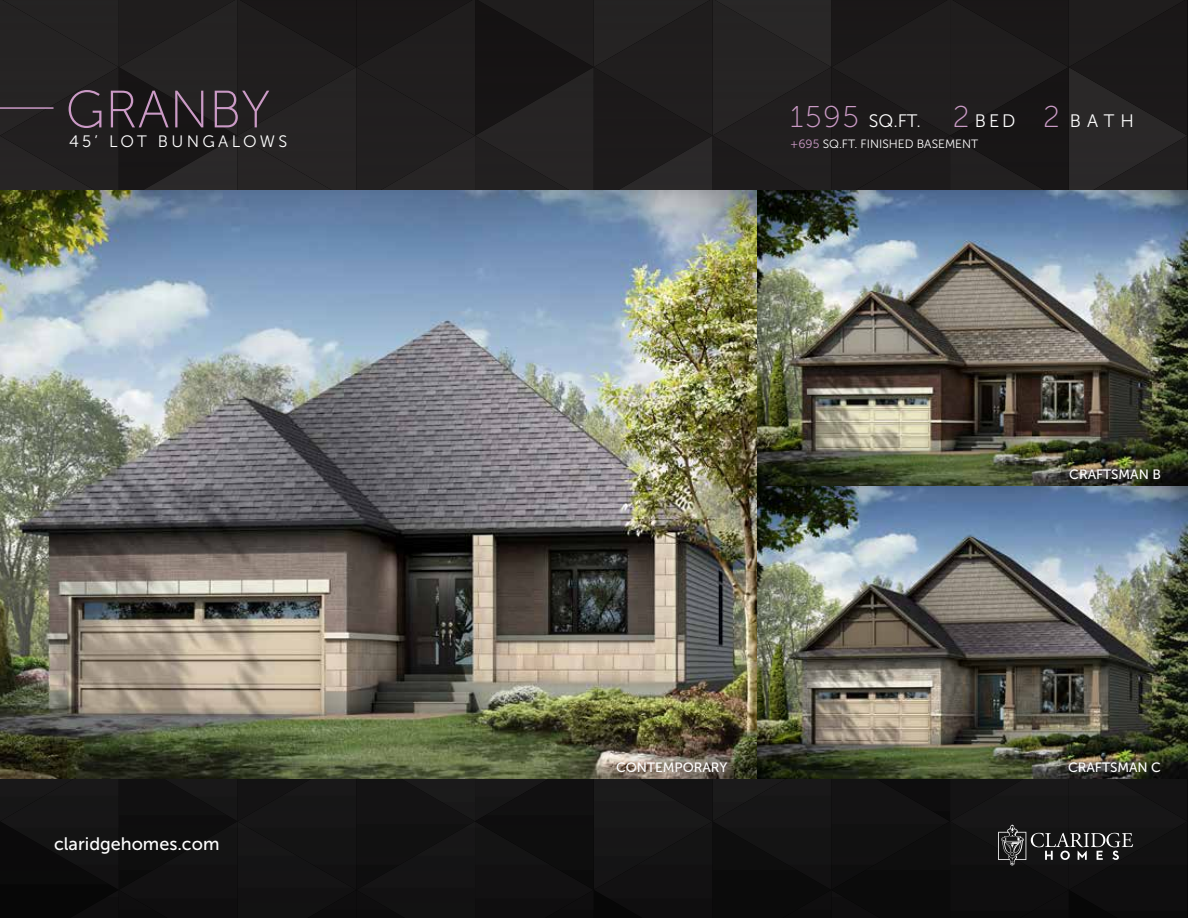
<style>
.page{position:relative;width:1188px;height:918px;background:#fff}
.page>*{position:absolute;margin:0;border:0;box-sizing:border-box;transform-origin:0 0}
.t1{font:52.5px "Museo Sans 100";color:#cb9ac6}
.t2{font:18px "Museo Sans 300";letter-spacing:.165em;color:#fff}
.t3{font:18px "Museo Sans 500";color:#fff}
.t4{font:16.5px "Museo Sans 300";letter-spacing:.2em;color:#fff}
.t5{font:13.5px "Museo Sans 500";color:#fff}
.t6{font:12px "Museo Sans 300";color:#fff}
.s1{font-family:"Museo Sans 100";font-size:30px;color:#cb9ac6}
.s2{color:#cb9ac6}
</style>
<div class="page">
<img style="left:119px;top:0;width:1069px;height:918px">
<div style="left:783px;top:890px;width:97px;height:28px;background:#0b0b0b"></div>
<img style="left:715px;top:0;width:233px;height:67px">
<div style="left:545px;top:890px;width:97px;height:28px;background:#0f0e0f"></div>
<img style="left:478px;top:0;width:232px;height:67px">
<div style="left:308px;top:890px;width:97px;height:28px;background:#0f0e0f"></div>
<div style="left:240px;top:0;width:233px;height:67px;background:#1b1919"></div>
<img style="left:119px;top:890px;width:48px;height:28px">
<div style="left:119px;top:0;width:116px;height:67px;background:#201e1e"></div>
<div style="left:0;top:890px;width:119px;height:28px;background:#070707"></div>
<img style="left:0;top:779px;width:119px;height:111px">
<div style="left:0;top:0;width:119px;height:190px;background:#222020"></div>
<div style="left:2px;top:0;width:117px;height:67px;background:#252323"></div>
<svg style="left:998px;top:825px;width:135px;height:40px;background:#373737"></svg>
<hr style="left:0;top:107px;width:54px;height:2px;background:#cb9ac6">
<img style="left:0;top:190px;width:1188px;height:589px">
<h1 class="t1" style="left:65px;top:82px;width:206px">GRANBY</h1>
<p class="t4" style="left:69px;top:132px;width:220px">45’ LOT BUNGALOWS</p>
<h2 class="t3" style="left:54px;top:834px;width:167px">claridgehomes.com</h2>
<h2 class="t2" style="left:790px;top:112px;width:345px"><span class="s1">1595</span> SQ.FT. <span class="s1">2</span> BED <span class="s1">2</span> B AT H</h2>
<p class="t6" style="left:790px;top:138px;width:189px"><span class="s2">+695</span> SQ.FT. FINISHED BASEMENT</p>
<p class="t5" style="left:1069px;top:467px;width:93px">CRAFTSMAN B</p>
<p class="t5" style="left:616px;top:760px;width:113px">CONTEMPORARY</p>
<p class="t5" style="left:1068px;top:760px;width:94px">CRAFTSMAN C</p>
</div>
